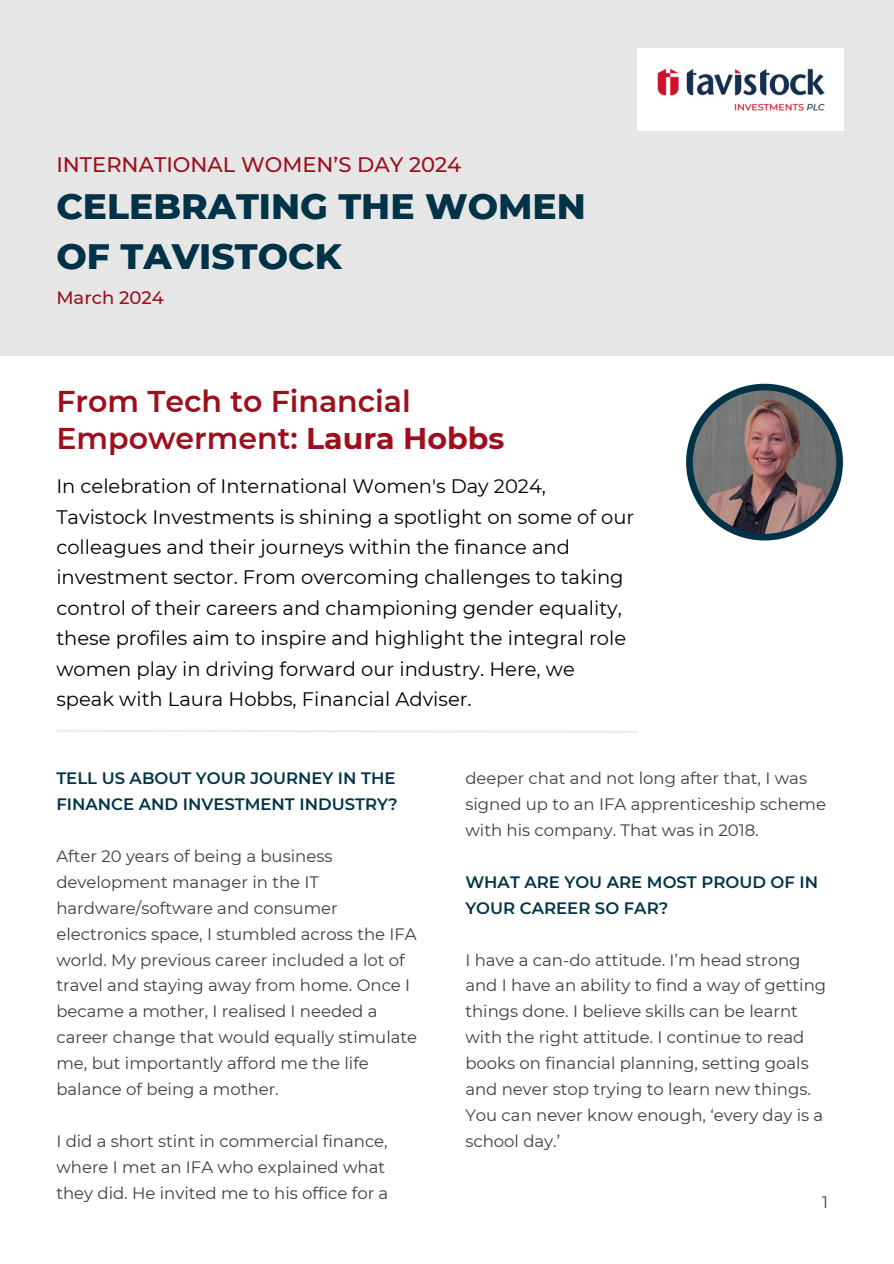
<style>
.page{position:relative;width:894px;height:1264px;background:#fff}
.page>*{position:absolute;margin:0;border:0;box-sizing:border-box;transform-origin:0 0}
.t1{font:800 36px/49.5px "Montserrat";color:#003347}
.t2{font:600 30px/37.2px "Montserrat";color:#9d0f1c}
.t3{font:500 21px "Montserrat";color:#9d0f1c}
.t4{font:19.5px/30.3px "Montserrat";color:#000}
.t5{font:500 18px "Montserrat";color:#9d0f1c}
.t6{font:16.5px/25.8px "Montserrat";color:#423d37}
.t7{font:600 16.5px/25.8px "Montserrat";color:#003347}
.s1{font-weight:700}
</style>
<div class="page">
<div style="left:0;top:0;width:893px;height:355px;background:#e6e6e6"></div>
<svg style="left:686px;top:384px;width:156px;height:156px"></svg>
<img style="left:692px;top:390px;width:144px;height:144px;border-radius:50%">
<svg style="left:56px;top:730px;width:581px;height:3px"></svg>
<img style="left:637px;top:48px;width:206px;height:82px">
<h5 class="t3" style="left:56px;top:152px;width:406px">INTERNATIONAL WOMEN’S DAY 2024</h5>
<p class="t1" style="left:56px;top:182px;width:530px">CELEBRATING THE WOMEN<br>OF TAVISTOCK</p>
<h5 class="t5" style="left:56px;top:287px;width:109px">March 2024</h5>
<p class="t2" style="left:56px;top:383px;width:449px">From Tech to Financial<br>Empowerment: <span class="s1">Laura Hobbs</span></p>
<h3 class="t4" style="left:56px;top:471px;width:579px">In celebration of International Women's Day 2024, Tavistock Investments is shining a spotlight on some of our colleagues and their journeys within the finance and investment sector. From overcoming challenges to taking control of their careers and championing gender equality, these profiles aim to inspire and highlight the integral role women play in driving forward our industry. Here, we speak with Laura Hobbs, Financial Adviser.</h3>
<p class="t7" style="left:56px;top:765px;width:342px">TELL US ABOUT YOUR JOURNEY IN THE<br>FINANCE AND INVESTMENT INDUSTRY?</p>
<p class="t6" style="left:56px;top:843px;width:362px">After 20 years of being a business development manager in the IT hardware/software and consumer electronics space, I stumbled across the IFA world. My previous career included a lot of travel and staying away from home. Once I became a mother, I realised I needed a career change that would equally stimulate me, but importantly afford me the life balance of being a mother.</p>
<p class="t6" style="left:56px;top:1127px;width:333px">I did a short stint in commercial finance, where I met an IFA who explained what they did. He invited me to his office for a</p>
<h6 class="t6" style="left:465px;top:765px;width:362px">deeper chat and not long after that, I was signed up to an IFA apprenticeship scheme with his company. That was in 2018.</h6>
<h2 class="t7" style="left:465px;top:869px;width:354px">WHAT ARE YOU ARE MOST PROUD OF IN<br>YOUR CAREER SO FAR?</h2>
<h4 class="t6" style="left:465px;top:946px;width:362px">I have a can-do attitude. I’m head strong and I have an ability to find a way of getting things done. I believe skills can be learnt with the right attitude. I continue to read books on financial planning, setting goals and never stop trying to learn new things.<br>You can never know enough, ‘every day is a school day.’</h4>
<p class="t6" style="left:821px;top:1189px;width:7px">1</p>
</div>
